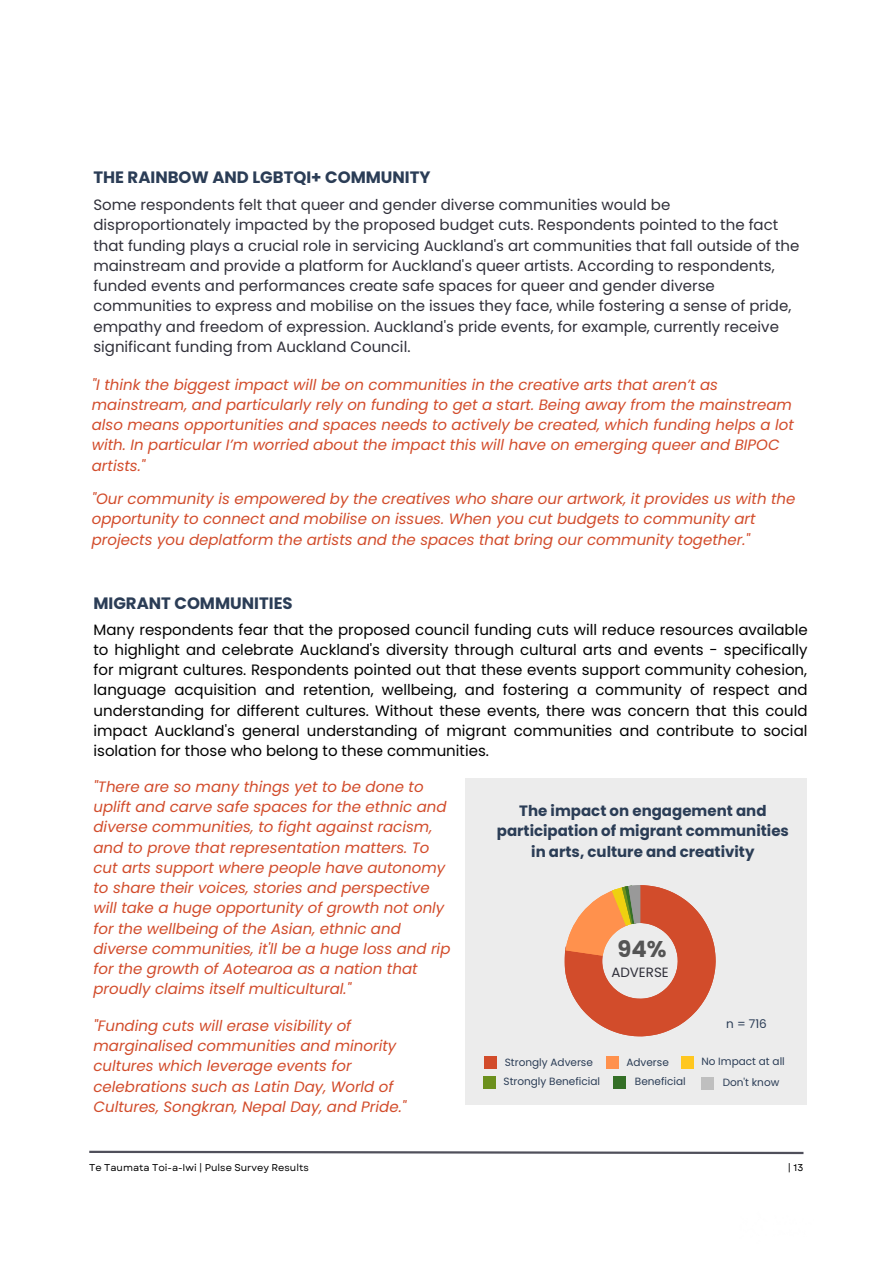
<style>
.page{position:relative;width:893px;height:1264px;background:#fff}
.page>*{position:absolute;margin:0;border:0;box-sizing:border-box;transform-origin:0 0}
.t1{font:700 22.65px "Poppins";color:#545454}
.t2{font:700 16.5px "Poppins";color:#2b3d56}
.t3{font:italic 15px/20.2px "Poppins";color:#d24c2b}
.t4{font:15px/20.2px "Poppins";color:#30303a}
.t5{font:15px/20.2px "Poppins";color:#000;text-align:justify}
.t6{font:700 15px/20.2px "Poppins";color:#2b3d56;text-align:center}
.t7{font:13.35px "Poppins";color:#30303a}
.t8{font:12px "Poppins";color:#2b3d56}
.t9{font:10.5px/21.5px "Poppins";color:#2b3d56}
.t10{font:9.9px "Garet";color:#000}
</style>
<div class="page">
<svg style="left:89px;top:1150px;width:715px;height:5px"></svg>
<div style="left:465px;top:777px;width:341px;height:327px;background:#ececec"></div>
<div style="left:484px;top:1056px;width:12px;height:12px;background:#d24c2b"></div>
<div style="left:606px;top:1056px;width:12px;height:12px;background:#ff914d"></div>
<div style="left:613px;top:1075px;width:13px;height:13px;background:#346f26"></div>
<div style="left:483px;top:1075px;width:13px;height:13px;background:#6c901d"></div>
<div style="left:681px;top:1056px;width:12px;height:12px;background:#ffc720"></div>
<div style="left:701px;top:1076px;width:13px;height:13px;background:#bfbfbf"></div>
<svg style="left:564px;top:885px;width:151px;height:151px"></svg>
<p class="t2" style="left:93px;top:165px;width:339px">THE RAINBOW AND LGBTQI+ COMMUNITY</p>
<p class="t4" style="left:93px;top:195px;width:707px">Some respondents felt that queer and gender diverse communities would be disproportionately impacted by the proposed budget cuts. Respondents pointed to the fact that funding plays a crucial role in servicing Auckland's art communities that fall outside of the mainstream and provide a platform for Auckland's queer artists. According to respondents, funded events and performances create safe spaces for queer and gender diverse communities to express and mobilise on the issues they face, while fostering a sense of pride, empathy and freedom of expression. Auckland's pride events, for example, currently receive significant funding from Auckland Council.</p>
<p class="t3" style="left:92px;top:374px;width:703px">"I think the biggest impact will be on communities in the creative arts that aren’t as mainstream, and particularly rely on funding to get a start. Being away from the mainstream also means opportunities and spaces needs to actively be created, which funding helps a lot with. In particular I’m worried about the impact this will have on emerging queer and BIPOC artists."</p>
<p class="t3" style="left:92px;top:488px;width:705px">"Our community is empowered by the creatives who share our artwork, it provides us with the opportunity to connect and mobilise on issues. When you cut budgets to community art projects you deplatform the artists and the spaces that bring our community together."</p>
<p class="t2" style="left:93px;top:592px;width:201px">MIGRANT COMMUNITIES</p>
<p class="t5" style="left:93px;top:619px;width:715px">Many respondents fear that the proposed council funding cuts will reduce resources available to highlight and celebrate Auckland's diversity through cultural arts and events - specifically for migrant cultures. Respondents pointed out that these events support community cohesion, language acquisition and retention, wellbeing, and fostering a community of respect and understanding for different cultures. Without these events, there was concern that this could impact Auckland's general understanding of migrant communities and contribute to social isolation for those who belong to these communities.</p>
<p class="t3" style="left:93px;top:776px;width:358px">"There are so many things yet to be done to uplift and carve safe spaces for the ethnic and diverse communities, to fight against racism, and to prove that representation matters. To cut arts support where people have autonomy to share their voices, stories and perspective will take a huge opportunity of growth not only for the wellbeing of the Asian, ethnic and diverse communities, it'll be a huge loss and rip for the growth of Aotearoa as a nation that proudly claims itself multicultural."</p>
<p class="t3" style="left:93px;top:1015px;width:314px">"Funding cuts will erase visibility of marginalised communities and minority cultures which leverage events for celebrations such as Latin Day, World of Cultures, Songkran, Nepal Day, and Pride."</p>
<p class="t6" style="left:497px;top:800px;width:293px">The impact on engagement and participation of migrant communities in arts, culture and creativity</p>
<h1 class="t1" style="left:617px;top:932px;width:51px">94%</h1>
<p class="t7" style="left:611px;top:962px;width:59px">ADVERSE</p>
<p class="t8" style="left:726px;top:1014px;width:42px">n = 716</p>
<p class="t9" style="left:722px;top:1050px;width:64px;text-indent:-21px">No Impact at all<br>Don't know</p>
<p class="t9" style="left:504px;top:1051px;width:90px">Strongly Adverse</p>
<p class="t9" style="left:626px;top:1051px;width:44px">Adverse</p>
<p class="t9" style="left:503px;top:1070px;width:98px">Strongly Beneficial</p>
<p class="t9" style="left:635px;top:1070px;width:52px">Beneficial</p>
<p class="t10" style="left:89px;top:1160px;width:221px">Te Taumata Toi-a-Iwi | Pulse Survey Results</p>
<p class="t10" style="left:787px;top:1160px;width:17px">| 13</p>
</div>
